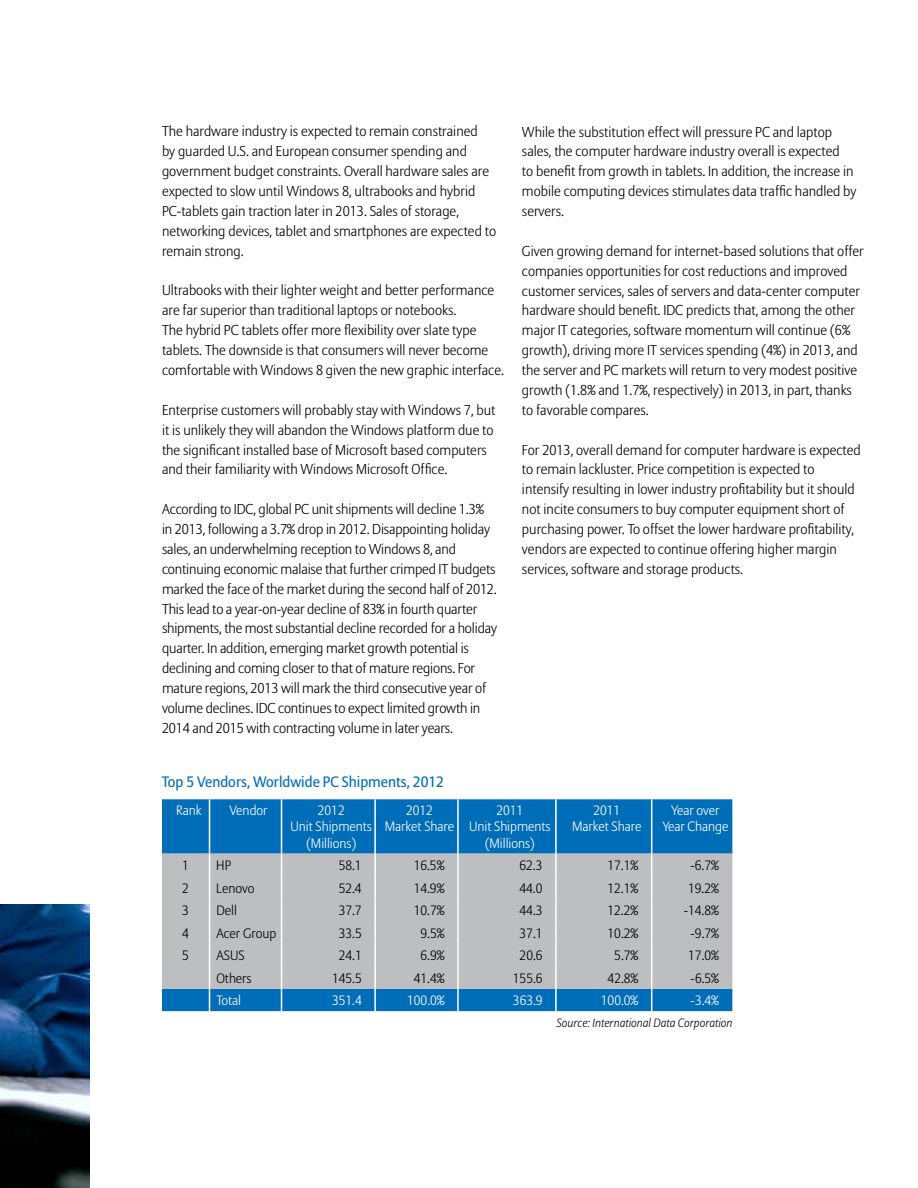
<style>
.page{position:relative;width:918px;height:1188px;background:#fff}
.page>*{position:absolute;margin:0;border:0;box-sizing:border-box;transform-origin:0 0}
.t1{font:15px "Allianz Sans";color:#006db8}
.t2{font:300 14.25px/20px "Allianz Sans";color:#000}
.t3{font:300 13.5px "Allianz Sans";color:#000}
.t4{font:300 13.5px/16.2px "Allianz Sans";color:#fff;text-align:center}
.t5{font:italic 300 12px "Allianz Sans";color:#000}
</style>
<div class="page">
<img style="left:0;top:905px;width:90px;height:283px">
<div style="left:162px;top:799px;width:570px;height:212px;background:#006db8"></div>
<div style="left:162px;top:854px;width:570px;height:135px;background:#bcbec0"></div>
<hr style="left:209px;top:799px;width:1px;height:55px;background:#fff">
<hr style="left:281px;top:799px;width:1px;height:55px;background:#fff">
<hr style="left:374px;top:799px;width:2px;height:55px;background:#fff">
<hr style="left:457px;top:799px;width:2px;height:55px;background:#fff">
<hr style="left:555px;top:799px;width:2px;height:55px;background:#fff">
<hr style="left:651px;top:799px;width:1px;height:55px;background:#fff">
<hr style="left:374px;top:854px;width:2px;height:22px;background:#fff">
<hr style="left:457px;top:854px;width:2px;height:22px;background:#fff">
<hr style="left:555px;top:854px;width:2px;height:22px;background:#fff">
<hr style="left:374px;top:876px;width:2px;height:23px;background:#fff">
<hr style="left:457px;top:876px;width:2px;height:23px;background:#fff">
<hr style="left:555px;top:876px;width:2px;height:23px;background:#fff">
<hr style="left:374px;top:899px;width:2px;height:22px;background:#fff">
<hr style="left:457px;top:899px;width:2px;height:22px;background:#fff">
<hr style="left:555px;top:899px;width:2px;height:22px;background:#fff">
<hr style="left:374px;top:921px;width:2px;height:23px;background:#fff">
<hr style="left:457px;top:921px;width:2px;height:23px;background:#fff">
<hr style="left:555px;top:921px;width:2px;height:23px;background:#fff">
<hr style="left:374px;top:944px;width:2px;height:22px;background:#fff">
<hr style="left:457px;top:944px;width:2px;height:22px;background:#fff">
<hr style="left:555px;top:944px;width:2px;height:22px;background:#fff">
<hr style="left:374px;top:966px;width:2px;height:23px;background:#fff">
<hr style="left:457px;top:966px;width:2px;height:23px;background:#fff">
<hr style="left:555px;top:966px;width:2px;height:23px;background:#fff">
<svg style="left:209px;top:854px;width:1px;height:157px"></svg>
<svg style="left:281px;top:854px;width:1px;height:157px"></svg>
<hr style="left:374px;top:989px;width:2px;height:22px;background:#fff">
<hr style="left:457px;top:989px;width:2px;height:22px;background:#fff">
<hr style="left:555px;top:989px;width:2px;height:22px;background:#fff">
<svg style="left:651px;top:854px;width:1px;height:157px"></svg>
<p class="t2" style="left:162px;top:122px;width:336px">The hardware industry is expected to remain constrained<br>by guarded U.S. and European consumer spending and government budget constraints. Overall hardware sales are expected to slow until Windows 8, ultrabooks and hybrid PC-tablets gain traction later in 2013. Sales of storage, networking devices, tablet and smartphones are expected to remain strong.</p>
<p class="t2" style="left:162px;top:281px;width:344px">Ultrabooks with their lighter weight and better performance are far superior than traditional laptops or notebooks.<br>The hybrid PC tablets offer more flexibility over slate type tablets. The downside is that consumers will never become comfortable with Windows 8 given the new graphic interface.</p>
<p class="t2" style="left:162px;top:400px;width:335px">Enterprise customers will probably stay with Windows 7, but it is unlikely they will abandon the Windows platform due to the significant installed base of Microsoft based computers and their familiarity with Windows Microsoft Office.</p>
<p class="t2" style="left:162px;top:500px;width:337px">According to IDC, global PC unit shipments will decline 1.3% in 2013, following a 3.7% drop in 2012. Disappointing holiday sales, an underwhelming reception to Windows 8, and continuing economic malaise that further crimped IT budgets marked the face of the market during the second half of 2012.<br>This lead to a year-on-year decline of 83% in fourth quarter shipments, the most substantial decline recorded for a holiday quarter. In addition, emerging market growth potential is declining and coming closer to that of mature regions. For mature regions, 2013 will mark the third consecutive year of volume declines. IDC continues to expect limited growth in 2014 and 2015 with contracting volume in later years.</p>
<p class="t1" style="left:162px;top:772px;width:284px">Top 5 Vendors, Worldwide PC Shipments, 2012</p>
<p class="t2" style="left:522px;top:122px;width:336px">While the substitution effect will pressure PC and laptop sales, the computer hardware industry overall is expected<br>to benefit from growth in tablets. In addition, the increase in mobile computing devices stimulates data traffic handled by servers.</p>
<p class="t2" style="left:522px;top:242px;width:343px">Given growing demand for internet-based solutions that offer companies opportunities for cost reductions and improved customer services, sales of servers and data-center computer hardware should benefit. IDC predicts that, among the other major IT categories, software momentum will continue (6% growth), driving more IT services spending (4%) in 2013, and the server and PC markets will return to very modest positive growth (1.8% and 1.7%, respectively) in 2013, in part, thanks to favorable compares.</p>
<p class="t2" style="left:522px;top:440px;width:340px">For 2013, overall demand for computer hardware is expected to remain lackluster. Price competition is expected to intensify resulting in lower industry profitability but it should not incite consumers to buy computer equipment short of purchasing power. To offset the lower hardware profitability, vendors are expected to continue offering higher margin services, software and storage products.</p>
<p class="t4" style="left:176px;top:803px;width:27px">Rank</p>
<p class="t4" style="left:229px;top:803px;width:40px">Vendor</p>
<p class="t4" style="left:291px;top:803px;width:83px">2012<br>Unit Shipments (Millions)</p>
<p class="t4" style="left:385px;top:803px;width:71px">2012<br>Market Share</p>
<p class="t4" style="left:469px;top:803px;width:83px">2011<br>Unit Shipments (Millions)</p>
<p class="t4" style="left:572px;top:803px;width:71px">2011<br>Market Share</p>
<p class="t4" style="left:662px;top:803px;width:68px">Year over<br>Year Change</p>
<p class="t3" style="left:182px;top:857px;width:8px">1</p>
<p class="t3" style="left:216px;top:857px;width:16px">HP</p>
<p class="t3" style="left:339px;top:857px;width:24px">58.1</p>
<p class="t3" style="left:414px;top:857px;width:32px">16.5%</p>
<p class="t3" style="left:520px;top:857px;width:24px">62.3</p>
<p class="t3" style="left:607px;top:857px;width:32px">17.1%</p>
<p class="t3" style="left:691px;top:857px;width:30px">-6.7%</p>
<p class="t3" style="left:182px;top:880px;width:8px">2</p>
<p class="t3" style="left:216px;top:880px;width:40px">Lenovo</p>
<p class="t3" style="left:339px;top:880px;width:24px">52.4</p>
<p class="t3" style="left:414px;top:880px;width:32px">14.9%</p>
<p class="t3" style="left:520px;top:880px;width:24px">44.0</p>
<p class="t3" style="left:608px;top:880px;width:32px">12.1%</p>
<p class="t3" style="left:688px;top:880px;width:32px">19.2%</p>
<p class="t3" style="left:182px;top:902px;width:8px">3</p>
<p class="t3" style="left:216px;top:902px;width:22px">Dell</p>
<p class="t3" style="left:339px;top:902px;width:24px">37.7</p>
<p class="t3" style="left:414px;top:902px;width:32px">10.7%</p>
<p class="t3" style="left:520px;top:902px;width:24px">44.3</p>
<p class="t3" style="left:608px;top:902px;width:32px">12.2%</p>
<p class="t3" style="left:684px;top:902px;width:37px">-14.8%</p>
<p class="t3" style="left:182px;top:925px;width:8px">4</p>
<p class="t3" style="left:216px;top:925px;width:61px">Acer Group</p>
<p class="t3" style="left:339px;top:925px;width:24px">33.5</p>
<p class="t3" style="left:421px;top:925px;width:26px">9.5%</p>
<p class="t3" style="left:520px;top:925px;width:24px">37.1</p>
<p class="t3" style="left:608px;top:925px;width:32px">10.2%</p>
<p class="t3" style="left:691px;top:925px;width:30px">-9.7%</p>
<p class="t3" style="left:182px;top:947px;width:8px">5</p>
<p class="t3" style="left:216px;top:947px;width:30px">ASUS</p>
<p class="t3" style="left:339px;top:947px;width:24px">24.1</p>
<p class="t3" style="left:421px;top:947px;width:26px">6.9%</p>
<p class="t3" style="left:520px;top:947px;width:24px">20.6</p>
<p class="t3" style="left:614px;top:947px;width:26px">5.7%</p>
<p class="t3" style="left:688px;top:947px;width:32px">17.0%</p>
<p class="t3" style="left:216px;top:970px;width:37px">Others</p>
<p class="t3" style="left:332px;top:970px;width:31px">145.5</p>
<p class="t3" style="left:414px;top:970px;width:32px">41.4%</p>
<p class="t3" style="left:513px;top:970px;width:31px">155.6</p>
<p class="t3" style="left:608px;top:970px;width:32px">42.8%</p>
<p class="t3" style="left:691px;top:970px;width:30px">-6.5%</p>
<p class="t4" style="left:216px;top:993px;width:26px">Total</p>
<p class="t4" style="left:332px;top:993px;width:31px">351.4</p>
<p class="t4" style="left:407px;top:993px;width:39px">100.0%</p>
<p class="t4" style="left:513px;top:993px;width:31px">363.9</p>
<p class="t4" style="left:601px;top:993px;width:39px">100.0%</p>
<p class="t4" style="left:691px;top:993px;width:30px">-3.4%</p>
<p class="t5" style="left:557px;top:1016px;width:177px">Source: International Data Corporation</p>
</div>
